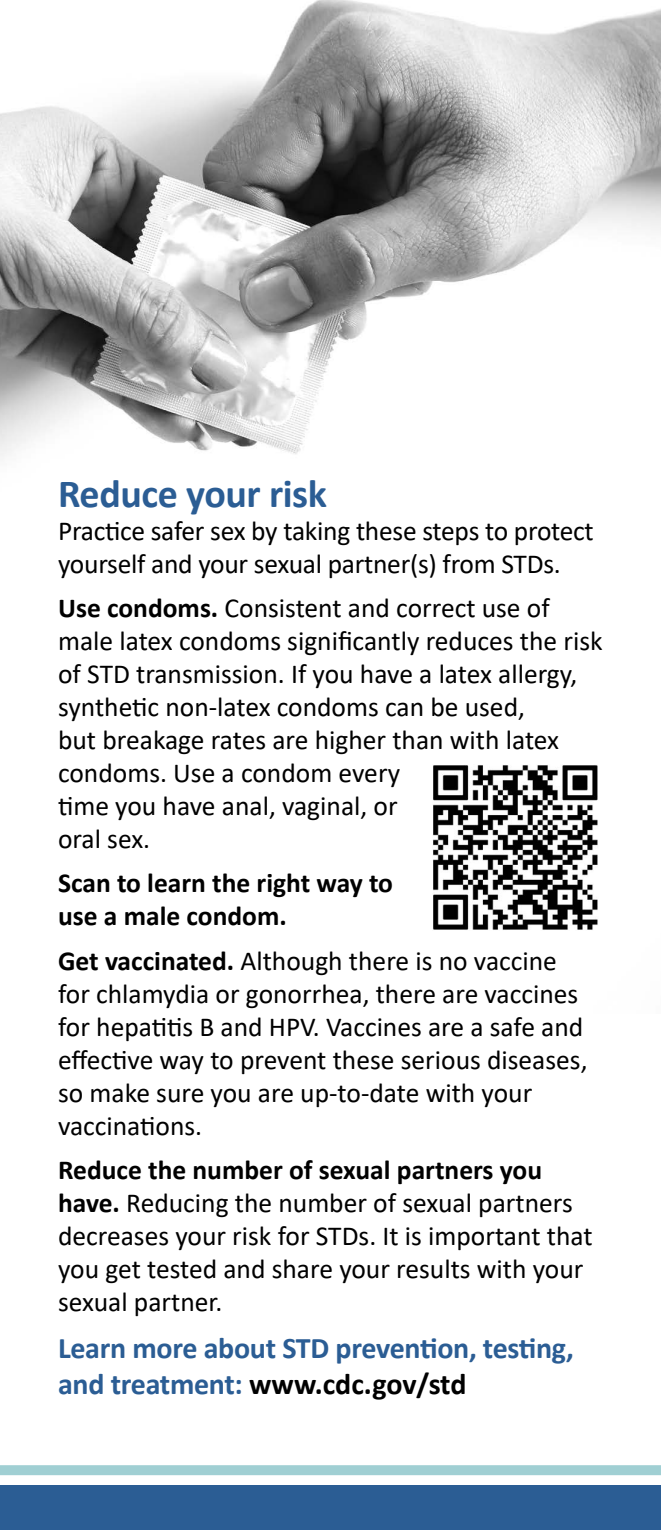
<style>
.page{position:relative;width:661px;height:1530px;background:#fff}
.page>*{position:absolute;margin:0;border:0;box-sizing:border-box;transform-origin:0 0}
.t1{font:700 40px "Calibri";letter-spacing:-.01em;color:#2b5d94}
.t2{font:700 30px/36px "Calibri";letter-spacing:-.01em;color:#2b5d94}
.t3{font:27.5px/33px "Calibri";color:#000}
.t4{font:700 27.5px/33px "Calibri";color:#000}
.s1{font-weight:700}
.s2{color:#000}
</style>
<div class="page">
<div style="left:0;top:1485px;width:661px;height:45px;background:#2b5d94"></div>
<img style="left:0;top:0;width:661px;height:457px">
<div style="left:0;top:1465px;width:661px;height:10px;background:#a0cfd3"></div>
<img style="left:433px;top:765px;width:165px;height:165px">
<h1 class="t1" style="left:58px;top:465px;width:270px">Reduce your risk</h1>
<p class="t3" style="left:58px;top:514px;width:537px">Practice safer sex by taking these steps to protect yourself and your sexual partner(s) from STDs.</p>
<p class="t3" style="left:58px;top:591px;width:546px"><span class="s1">Use condoms.</span> Consistent and correct use of male latex condoms significantly reduces the risk of STD transmission. If you have a latex allergy, synthetic non-latex condoms can be used,<br>but breakage rates are higher than with latex condoms. Use a condom every<br>time you have anal, vaginal, or<br>oral sex.</p>
<p class="t4" style="left:58px;top:867px;width:336px">Scan to learn the right way to use a male condom.</p>
<p class="t3" style="left:58px;top:943px;width:531px"><span class="s1">Get vaccinated.</span> Although there is no vaccine for chlamydia or gonorrhea, there are vaccines for hepatitis B and HPV. Vaccines are a safe and effective way to prevent these serious diseases, so make sure you are up-to-date with your vaccinations.</p>
<p class="t3" style="left:58px;top:1153px;width:536px"><span class="s1">Reduce the number of sexual partners you have.</span> Reducing the number of sexual partners decreases your risk for STDs. It is important that you get tested and share your results with your sexual partner.</p>
<p class="t2" style="left:58px;top:1330px;width:517px">Learn more about STD prevention, testing, and treatment: <span class="s2">www.cdc.gov/std</span></p>
</div>
